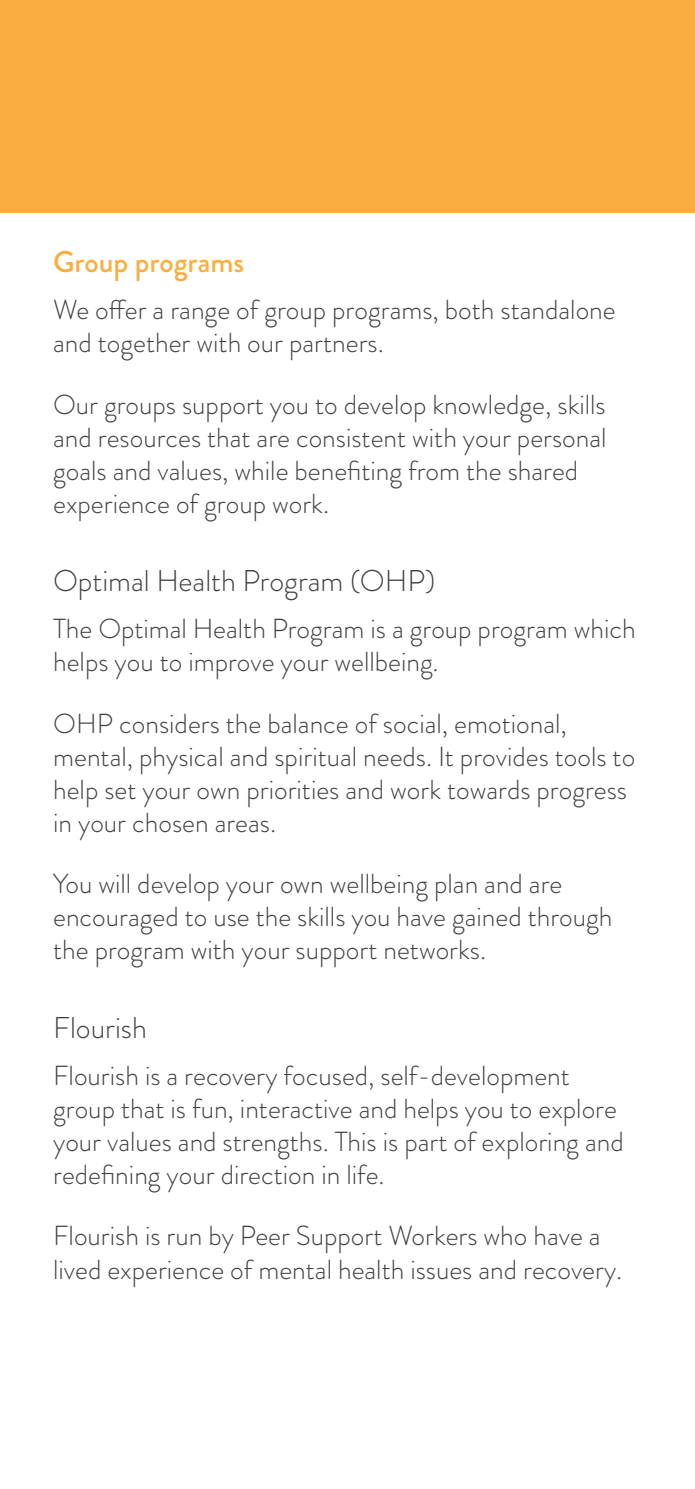
<style>
.page{position:relative;width:695px;height:1489px;background:#fff}
.page>*{position:absolute;margin:0;border:0;box-sizing:border-box;transform-origin:0 0}
.BodySubHeading_grey{font:300 30px "Brandon Grotesque";color:#414042}
.BodyHeading_129U{font:500 30px "Brandon Grotesque";color:#fbae40}
.Body{font:300 27.5px/33px "Brandon Grotesque";color:#414042}
</style>
<div class="page">
<div style="left:0;top:0;width:694px;height:213px;background:#fbae40"></div>
<p class="BodyHeading_129U" style="left:53px;top:241px;width:192px">Group programs</p>
<p class="Body" style="left:53px;top:293px;width:564px">We offer a range of group programs, both standalone and together with our partners.</p>
<p class="Body" style="left:53px;top:388px;width:555px">Our groups support you to develop knowledge, skills and resources that are consistent with your personal goals and values, while benefiting from the shared experience of group work.</p>
<p class="BodySubHeading_grey" style="left:53px;top:560px;width:383px">Optimal Health Program (OHP)</p>
<p class="Body" style="left:53px;top:612px;width:584px">The Optimal Health Program is a group program which helps you to improve your wellbeing.</p>
<p class="Body" style="left:53px;top:707px;width:583px">OHP considers the balance of social, emotional, mental, physical and spiritual needs. It provides tools to help set your own priorities and work towards progress in your chosen areas.</p>
<p class="Body" style="left:53px;top:867px;width:560px">You will develop your own wellbeing plan and are encouraged to use the skills you have gained through the program with your support networks.</p>
<p class="BodySubHeading_grey" style="left:53px;top:1006px;width:95px">Flourish</p>
<p class="Body" style="left:53px;top:1059px;width:572px">Flourish is a recovery focused, self-development group that is fun, interactive and helps you to explore your values and strengths. This is part of exploring and redefining your direction in life.</p>
<p class="Body" style="left:53px;top:1219px;width:570px">Flourish is run by Peer Support Workers who have a lived experience of mental health issues and recovery.</p>
</div>
